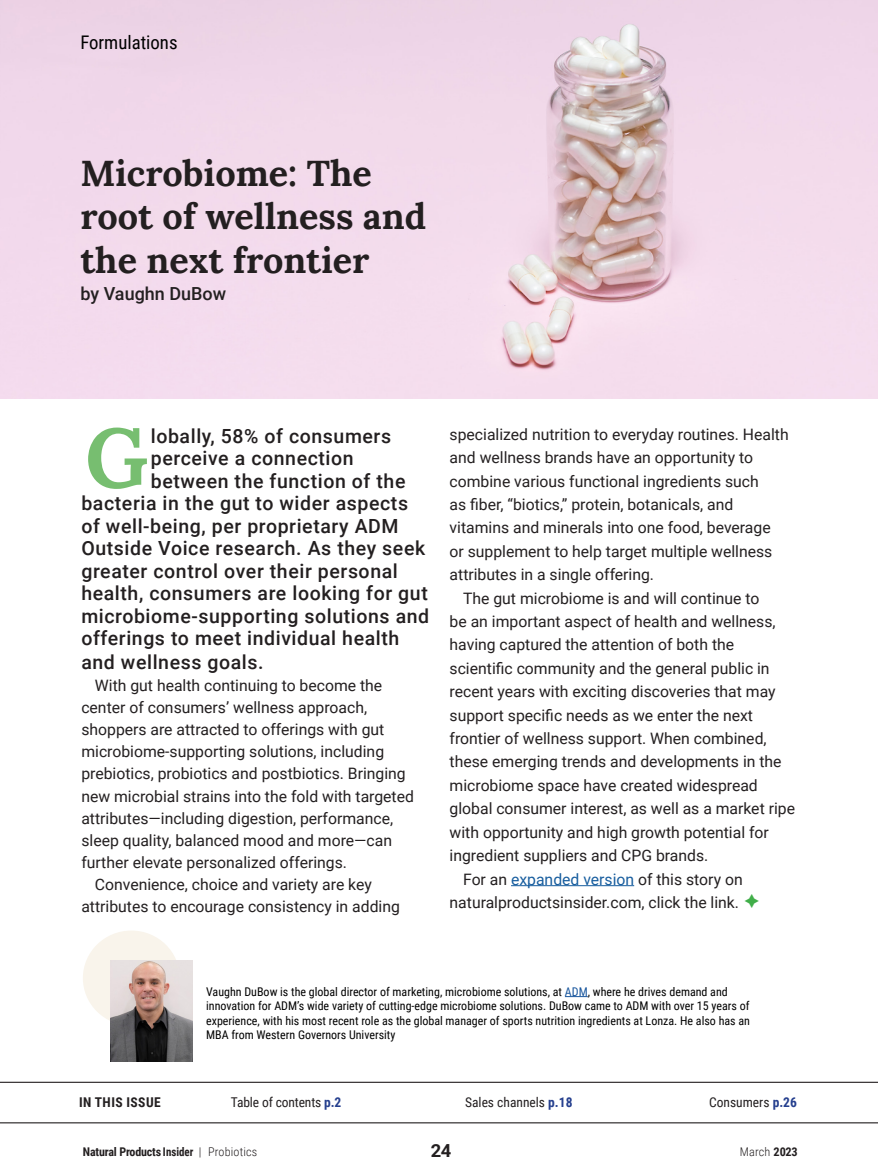
<style>
.page{position:relative;width:878px;height:1175px;background:#fff}
.page>*{position:absolute;margin:0;border:0;box-sizing:border-box;transform-origin:0 0}
.t1{font:700 83.85px "Lora";color:#77be70}
.t2{font:700 36px/43.5px "Lora";color:#231f20}
.t3{font:500 19.5px "Roboto";letter-spacing:.03em;color:#231f20}
.t4{font:18.75px "Roboto Condensed";color:#000}
.t5{font:500 18px "Roboto";color:#231f20}
.t6{font:700 18px "Roboto";color:#231f20}
.t7{font:15.75px "Roboto";color:#231f20}
.t8{font:13.5px "Roboto Condensed";color:#231f20}
.t9{font:700 13.5px "Roboto Condensed";letter-spacing:.035em;color:#231f20}
.t10{font:12px/14.4px "Roboto Condensed";color:#000}
.t11{font:700 12px "Roboto Condensed";letter-spacing:-.015em;color:#231f20}
.t12{font:300 12px "Roboto Condensed";letter-spacing:.01em;color:#231f20}
.s1{color:#175d9e}
.s2{color:#40ae49}
.s3{color:#18559d}
.s4{font-weight:700;color:#253f8e}
.s5{font-weight:300}
.s6{font-weight:700}
</style>
<div class="page">
<svg style="left:0;top:1081px;width:878px;height:42px"></svg>
<img style="left:0;top:0;width:878px;height:399px">
<hr style="left:511px;top:885px;width:123px;height:1px;background:#175d9e">
<div style="left:83px;top:930px;width:97px;height:95px;background:#f9f4eb;border-radius:50%"></div>
<img style="left:111px;top:960px;width:81px;height:101px">
<svg style="left:565px;top:996px;width:22px;height:1px"></svg>
<p class="t4" style="left:80px;top:29px;width:99px">Formulations</p>
<h2 class="t2" style="left:80px;top:149px;width:347px">Microbiome: The root of wellness and the next frontier</h2>
<p class="t5" style="left:80px;top:281px;width:147px">by Vaughn DuBow</p>
<h1 class="t1" style="left:85px;top:394px;width:65px">G</h1>
<p class="t3" style="left:151px;top:422px;width:242px">lobally, 58% of consumers</p>
<p class="t3" style="left:151px;top:444px;width:204px">perceive a connection</p>
<p class="t3" style="left:151px;top:467px;width:256px">between the function of the</p>
<p class="t3" style="left:81px;top:489px;width:328px">bacteria in the gut to wider aspects</p>
<p class="t3" style="left:81px;top:512px;width:319px">of well-being, per proprietary ADM</p>
<p class="t3" style="left:81px;top:534px;width:345px">Outside Voice research. As they seek</p>
<p class="t3" style="left:81px;top:557px;width:318px">greater control over their personal</p>
<p class="t3" style="left:81px;top:579px;width:348px">health, consumers are looking for gut</p>
<p class="t3" style="left:81px;top:602px;width:349px">microbiome-supporting solutions and</p>
<p class="t3" style="left:81px;top:624px;width:319px">offerings to meet individual health</p>
<p class="t3" style="left:81px;top:648px;width:184px">and wellness goals.</p>
<p class="t7" style="left:95px;top:674px;width:289px">With gut health continuing to become the</p>
<p class="t7" style="left:81px;top:696px;width:287px">center of consumers’ wellness approach,</p>
<p class="t7" style="left:81px;top:718px;width:304px">shoppers are attracted to offerings with gut</p>
<p class="t7" style="left:81px;top:740px;width:304px">microbiome-supporting solutions, including</p>
<p class="t7" style="left:81px;top:762px;width:326px">prebiotics, probiotics and postbiotics. Bringing</p>
<p class="t7" style="left:81px;top:785px;width:334px">new microbial strains into the fold with targeted</p>
<p class="t7" style="left:81px;top:807px;width:313px">attributes—including digestion, performance,</p>
<p class="t7" style="left:81px;top:829px;width:312px">sleep quality, balanced mood and more—can</p>
<p class="t7" style="left:81px;top:851px;width:267px">further elevate personalized offerings.</p>
<p class="t7" style="left:95px;top:873px;width:278px">Convenience, choice and variety are key</p>
<p class="t7" style="left:81px;top:895px;width:320px">attributes to encourage consistency in adding</p>
<p class="t7" style="left:449px;top:423px;width:340px">specialized nutrition to everyday routines. Health</p>
<p class="t7" style="left:449px;top:446px;width:305px">and wellness brands have an opportunity to</p>
<p class="t7" style="left:449px;top:470px;width:311px">combine various functional ingredients such</p>
<p class="t7" style="left:449px;top:493px;width:285px">as fiber, “biotics,” protein, botanicals, and</p>
<p class="t7" style="left:449px;top:517px;width:322px">vitamins and minerals into one food, beverage</p>
<p class="t7" style="left:449px;top:540px;width:324px">or supplement to help target multiple wellness</p>
<p class="t7" style="left:449px;top:563px;width:206px">attributes in a single offering.</p>
<p class="t7" style="left:463px;top:587px;width:298px">The gut microbiome is and will continue to</p>
<p class="t7" style="left:449px;top:610px;width:327px">be an important aspect of health and wellness,</p>
<p class="t7" style="left:449px;top:634px;width:286px">having captured the attention of both the</p>
<p class="t7" style="left:449px;top:657px;width:321px">scientific community and the general public in</p>
<p class="t7" style="left:449px;top:680px;width:327px">recent years with exciting discoveries that may</p>
<p class="t7" style="left:449px;top:704px;width:305px">support specific needs as we enter the next</p>
<p class="t7" style="left:449px;top:727px;width:318px">frontier of wellness support. When combined,</p>
<p class="t7" style="left:449px;top:751px;width:333px">these emerging trends and developments in the</p>
<p class="t7" style="left:449px;top:774px;width:310px">microbiome space have created widespread</p>
<p class="t7" style="left:449px;top:797px;width:347px">global consumer interest, as well as a market ripe</p>
<p class="t7" style="left:449px;top:821px;width:321px">with opportunity and high growth potential for</p>
<p class="t7" style="left:449px;top:844px;width:260px">ingredient suppliers and CPG brands.</p>
<p class="t7" style="left:463px;top:868px;width:281px">For an <span class="s1">expanded version</span> of this story on</p>
<p class="t7" style="left:449px;top:891px;width:312px">naturalproductsinsider.com, click the link. <span class="s2">➔</span></p>
<p class="t10" style="left:206px;top:983px;width:545px">Vaughn DuBow is the global director of marketing, microbiome solutions, at <span class="s3">ADM</span>, where he drives demand and innovation for ADM’s wide variety of cutting-edge microbiome solutions. DuBow came to ADM with over 15 years of experience, with his most recent role as the global manager of sports nutrition ingredients at Lonza. He also has an MBA from Western Governors University</p>
<p class="t9" style="left:79px;top:1093px;width:83px">IN THIS ISSUE</p>
<p class="t8" style="left:231px;top:1093px;width:112px">Table of contents <span class="s4">p.2</span></p>
<p class="t8" style="left:465px;top:1093px;width:109px">Sales channels <span class="s4">p.18</span></p>
<p class="t8" style="left:709px;top:1093px;width:89px">Consumers <span class="s4">p.26</span></p>
<p class="t11" style="left:83px;top:1142px;width:176px">Natural Products Insider <span class="s5">| Probiotics</span></p>
<p class="t6" style="left:430px;top:1138px;width:22px">24</p>
<p class="t12" style="left:739px;top:1142px;width:59px">March <span class="s6">2023</span></p>
</div>
